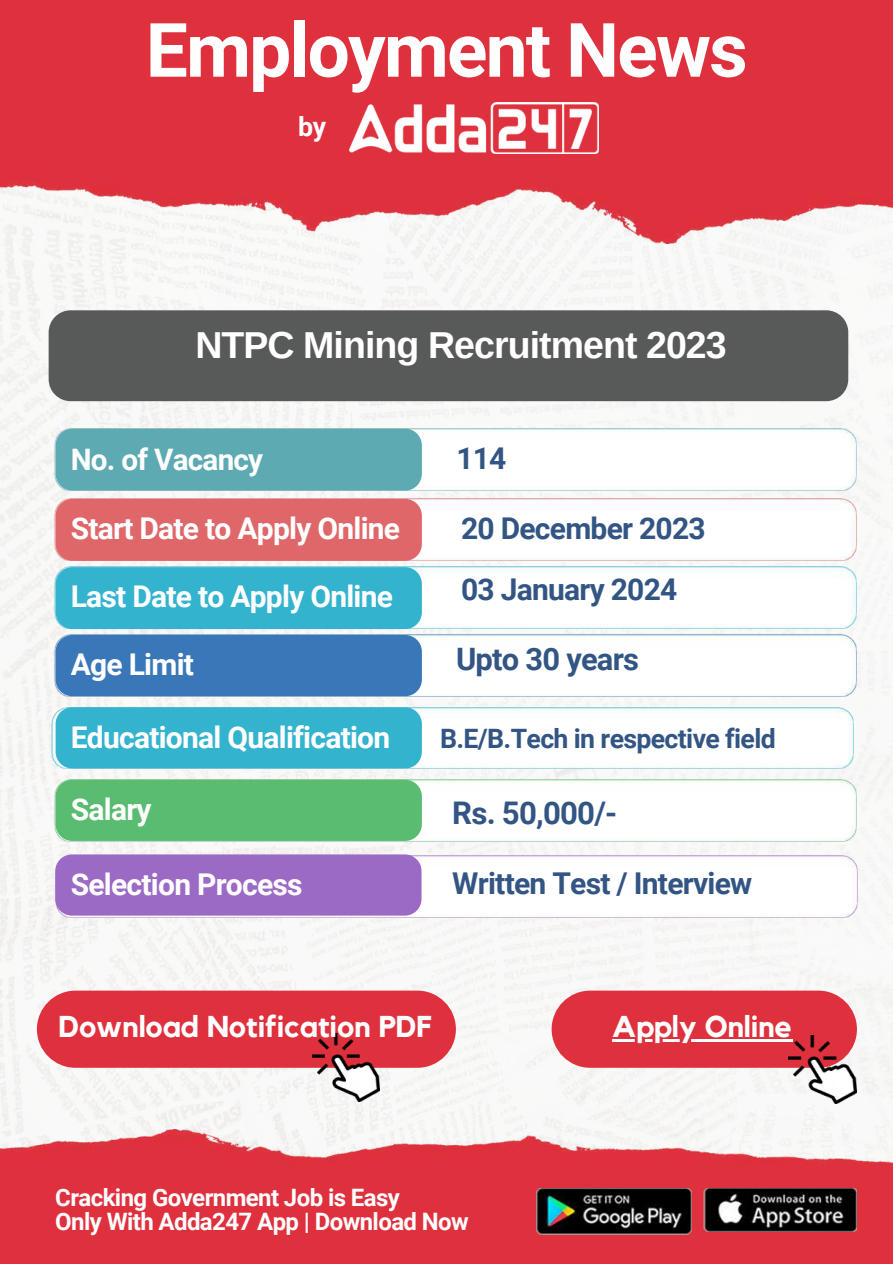
<style>
.page{position:relative;width:893px;height:1264px;background:#fff}
.page>*{position:absolute;margin:0;border:0;box-sizing:border-box;transform-origin:0 0}
.t1{font:700 75px "Roboto";letter-spacing:-.025em;color:#fffeff}
.t2{font:700 37.5px "Arimo";letter-spacing:-.025em;color:#fffeff}
.t3{font:700 31.2px "Roboto";letter-spacing:-.025em;color:#335584}
.t4{font:700 30.9px "Roboto";letter-spacing:-.025em;color:#335584}
.t5{font:700 30px "Roboto";letter-spacing:-.025em;color:#fffeff}
.t6{font:700 30px "Roboto";letter-spacing:-.025em;color:#335584}
.t7{font:700 30px "Kollektif";color:#fffeff}
.t8{font:700 29.7px "Roboto";letter-spacing:-.025em;color:#fffeff}
.t9{font:700 26.7px "Roboto";letter-spacing:-.025em;color:#335584}
.t10{font:700 26.7px "Roboto";color:#fffeff}
.t11{font:700 24px/23.7px "Roboto";letter-spacing:-.025em;color:#fffeff}
</style>
<div class="page">
<img style="left:0;top:244px;width:892px;height:885px">
<img style="left:0;top:0;width:892px;height:244px">
<img style="left:0;top:1129px;width:892px;height:134px">
<img style="left:350px;top:102px;width:248px;height:52px">
<img style="left:55px;top:428px;width:801px;height:62px">
<div style="left:56px;top:428px;width:366px;height:62px;background:#5daab3;border-radius:17px"></div>
<div style="left:49px;top:310px;width:799px;height:91px;background:#585959;border-radius:22px"></div>
<img style="left:55px;top:498px;width:801px;height:62px">
<div style="left:56px;top:499px;width:366px;height:62px;background:#df6769;border-radius:17px"></div>
<img style="left:55px;top:567px;width:801px;height:61px">
<div style="left:56px;top:567px;width:366px;height:62px;background:#33b3ce;border-radius:17px"></div>
<img style="left:55px;top:634px;width:801px;height:62px">
<div style="left:56px;top:635px;width:366px;height:61px;background:#3977b8;border-radius:17px"></div>
<img style="left:52px;top:707px;width:801px;height:62px">
<div style="left:56px;top:707px;width:366px;height:61px;background:#33b3ce;border-radius:17px"></div>
<img style="left:55px;top:779px;width:801px;height:62px">
<div style="left:56px;top:779px;width:366px;height:62px;background:#5abc71;border-radius:17px"></div>
<img style="left:56px;top:855px;width:801px;height:62px">
<div style="left:55px;top:854px;width:366px;height:61px;background:#9b6ac5;border-radius:17px"></div>
<img style="left:703px;top:1187px;width:153px;height:44px">
<img style="left:536px;top:1187px;width:155px;height:47px">
<div style="left:37px;top:990px;width:419px;height:77px;background:#df313d;border-radius:39px"></div>
<div style="left:551px;top:990px;width:305px;height:77px;background:#df313d;border-radius:39px"></div>
<img style="left:312px;top:1033px;width:68px;height:68px">
<hr style="left:612px;top:1039px;width:180px;height:2px;background:#fffeff">
<img style="left:788px;top:1035px;width:68px;height:68px">
<h1 class="t1" style="left:146px;top:7px;width:603px">Employment News</h1>
<p class="t10" style="left:298px;top:112px;width:29px">by</p>
<p class="t2" style="left:195px;top:324px;width:532px">NTPC Mining Recruitment 2023</p>
<p class="t8" style="left:71px;top:443px;width:194px">No. of Vacancy</p>
<p class="t5" style="left:71px;top:511px;width:331px">Start Date to Apply Online</p>
<p class="t6" style="left:461px;top:511px;width:246px">20 December 2023</p>
<p class="t5" style="left:71px;top:579px;width:324px">Last Date to Apply Online</p>
<p class="t6" style="left:461px;top:572px;width:218px">03 January 2024</p>
<p class="t5" style="left:71px;top:647px;width:125px">Age Limit</p>
<p class="t4" style="left:456px;top:642px;width:184px">Upto 30 years</p>
<p class="t6" style="left:456px;top:441px;width:52px">114</p>
<p class="t5" style="left:71px;top:719px;width:321px">Educational Qualification</p>
<p class="t9" style="left:440px;top:722px;width:337px">B.E/B.Tech in respective field</p>
<p class="t5" style="left:71px;top:792px;width:82px">Salary</p>
<p class="t3" style="left:452px;top:794px;width:166px">Rs. 50,000/-</p>
<p class="t5" style="left:71px;top:867px;width:233px">Selection Process</p>
<p class="t6" style="left:452px;top:865px;width:301px">Written Test / Interview</p>
<p class="t7" style="left:58px;top:1012px;width:374px">Download Notification PDF</p>
<p class="t7" style="left:612px;top:1012px;width:182px">Apply Online</p>
<p class="t11" style="left:55px;top:1186px;width:415px">Cracking Government Job is Easy<br>Only With Adda247 App | Download Now</p>
</div>
